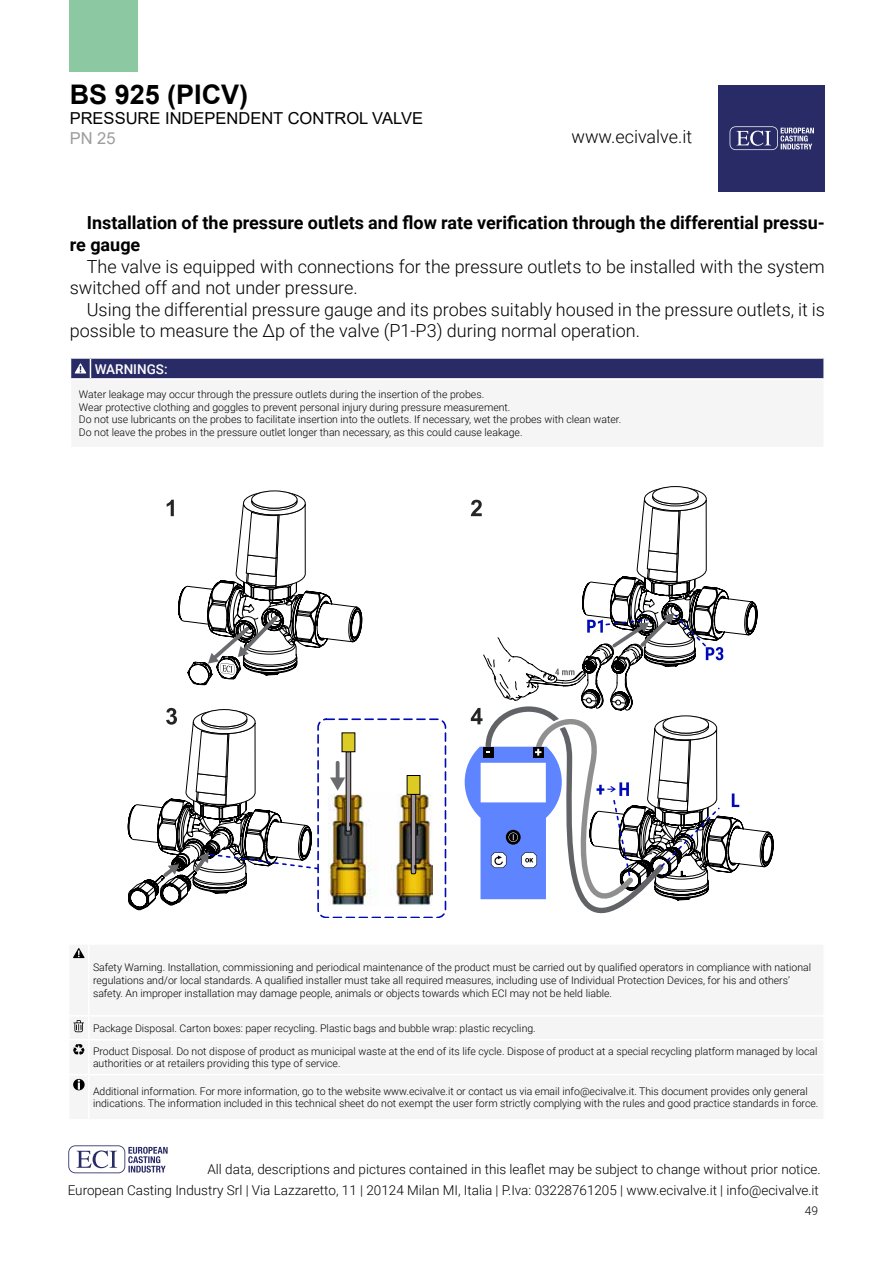
<style>
.page{position:relative;width:893px;height:1263px;background:#fff}
.page>*{position:absolute;margin:0;border:0;box-sizing:border-box;transform-origin:0 0}
.t1{font:700 27px "Arial";color:#000}
.t2{font:300 18px/21.6px "Roboto";color:#000}
.t3{font:700 18px/21.6px "Roboto";color:#000}
.t4{font:16.5px "Arial";color:#000}
.t5{font:16.5px "Arial";color:#9d9d9c}
.t6{font:300 13.5px "Roboto";color:#000}
.t7{font:500 13.5px "Roboto";color:#fff}
.t8{font:300 12px "Roboto";color:#000}
.t9{font:300 10.5px/12.6px "Roboto";color:#000}
</style>
<div class="page">
<svg style="left:68px;top:1145px;width:100px;height:28px"></svg>
<img style="left:328px;top:877px;width:104px;height:29px">
<div style="left:243px;top:491px;width:63px;height:24px;border:1px solid #000;border-radius:50%"></div>
<div style="left:251px;top:491px;width:46px;height:17px;border:1px solid #000;border-radius:50%"></div>
<svg style="left:167px;top:493px;width:195px;height:192px"></svg>
<svg style="left:128px;top:708px;width:119px;height:202px"></svg>
<div style="left:644px;top:487px;width:62px;height:24px;border:1px solid #000;border-radius:50%"></div>
<svg style="left:653px;top:487px;width:45px;height:17px"></svg>
<div style="left:652px;top:486px;width:46px;height:18px;border:1px solid #000;border-radius:50%"></div>
<svg style="left:470px;top:489px;width:303px;height:425px"></svg>
<svg style="left:207px;top:613px;width:514px;height:264px"></svg>
<div style="left:317px;top:718px;width:129px;height:200px;border:2px dashed #010ab7;border-radius:8px"></div>
<div style="left:70px;top:379px;width:754px;height:68px;background:#f5f5f5"></div>
<hr style="left:70px;top:378px;width:20px;height:2px;background:#fff">
<hr style="left:70px;top:380px;width:1px;height:67px;background:#fff">
<hr style="left:90px;top:378px;width:735px;height:2px;background:#fff">
<hr style="left:823px;top:380px;width:2px;height:67px;background:#fff">
<svg style="left:70px;top:358px;width:755px;height:21px;background:#3a3c72"></svg>
<svg style="left:73px;top:948px;width:12px;height:10px"></svg>
<svg style="left:73px;top:1020px;width:11px;height:12px"></svg>
<svg style="left:73px;top:1044px;width:12px;height:11px"></svg>
<svg style="left:73px;top:1078px;width:12px;height:12px"></svg>
<div style="left:719px;top:85px;width:106px;height:106px;background:#292b66"></div>
<svg style="left:730px;top:126px;width:84px;height:24px"></svg>
<div style="left:70px;top:0;width:68px;height:72px;background:#8cc8a1"></div>
<h1 class="t1" style="left:70px;top:76px;width:180px">BS 925 (PICV)</h1>
<h3 class="t4" style="left:70px;top:107px;width:355px">PRESSURE INDEPENDENT CONTROL VALVE</h3>
<h3 class="t5" style="left:70px;top:127px;width:47px">PN 25</h3>
<h2 class="t2" style="left:571px;top:125px;width:122px">www.ecivalve.it</h2>
<h2 class="t3" style="left:70px;top:211px;width:757px;text-indent:17px">Installation of the pressure outlets and flow rate verification through the differential pressu&shy;re gauge</h2>
<h2 class="t2" style="left:70px;top:255px;width:757px;text-indent:17px">The valve is equipped with connections for the pressure outlets to be installed with the system switched off and not under pressure.</h2>
<h2 class="t2" style="left:70px;top:298px;width:757px;text-indent:17px">Using the differential pressure gauge and its probes suitably housed in the pressure outlets, it is possible to measure the Δp of the valve (P1-P3) during normal operation.</h2>
<p class="t7" style="left:95px;top:359px;width:74px">WARNINGS:</p>
<p class="t9" style="left:79px;top:388px;width:544px">Water leakage may occur through the pressure outlets during the insertion of the probes.<br>Wear protective clothing and goggles to prevent personal injury during pressure measurement.<br>Do not use lubricants on the probes to facilitate insertion into the outlets. If necessary, wet the probes with clean water.<br>Do not leave the probes in the pressure outlet longer than necessary, as this could cause leakage.</p>
<p class="t9" style="left:93px;top:961px;width:720px">Safety Warning. Installation, commissioning and periodical maintenance of the product must be carried out by qualified operators in compliance with national regulations and/or local standards. A qualified installer must take all required measures, including use of Individual Protection Devices, for his and others’ safety. An improper installation may damage people, animals or objects towards which ECI may not be held liable.</p>
<p class="t9" style="left:93px;top:1016px;width:726px;line-height:23.1px">Package Disposal. Carton boxes: paper recycling. Plastic bags and bubble wrap: plastic recycling.<br>Product Disposal. Do not dispose of product as municipal waste at the end of its life cycle. Dispose of product at a special recycling platform managed by local</p>
<p class="t9" style="left:93px;top:1057px;width:249px">authorities or at retailers providing this type of service.</p>
<p class="t9" style="left:93px;top:1084px;width:727px">Additional information. For more information, go to the website www.ecivalve.it or contact us via email info@ecivalve.it. This document provides only general indications. The information included in this technical sheet do not exempt the user form strictly complying with the rules and good practice standards in force.</p>
<p class="t6" style="left:207px;top:1160px;width:615px">All data, descriptions and pictures contained in this leaflet may be subject to change without prior notice.</p>
<p class="t6" style="left:68px;top:1181px;width:753px">European Casting Industry Srl | Via Lazzaretto, 11 | 20124 Milan MI, Italia | P.Iva: 03228761205 | www.ecivalve.it | info@ecivalve.it</p>
<p class="t8" style="left:805px;top:1202px;width:15px">49</p>
</div>
